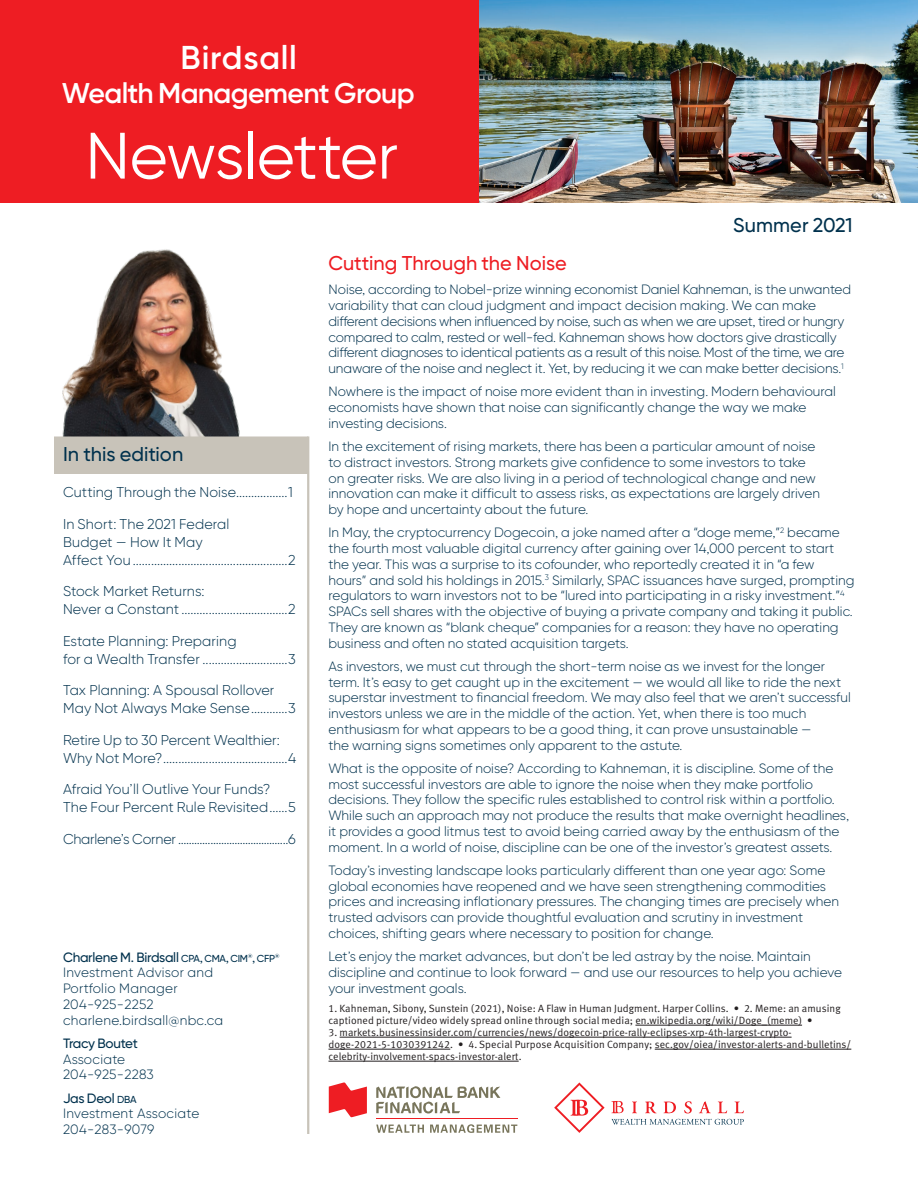
<style>
.page{position:relative;width:918px;height:1188px;background:#fff}
.page>*{position:absolute;margin:0;border:0;box-sizing:border-box;transform-origin:0 0}
.t1{font:65.4px "Gilroy BN";letter-spacing:-.01em;color:#fff}
.t2{font:600 33px "Gilroy BN";letter-spacing:.02em;color:#fff}
.t3{font:600 28.5px "Gilroy BN";letter-spacing:-.025em;color:#fff}
.MASTER_Head{font:500 19.95px "Gilroy BN";color:#ee1d23}
.MASTER_TOC_title{font:500 19.95px "Gilroy BN";color:#00314d}
.MASTER_Cover_Date{font:500 19.95px "Gilroy BN";letter-spacing:.005em;color:#00314d}
.t4{font:300 14.25px/18px "Gilroy BN";letter-spacing:.005em;color:#00314d}
.t5{font:300 14.25px "Gilroy BN";letter-spacing:-.015em;color:#00314d}
.MASTER_Body{font:300 13.5px/15.8px "Gilroy BN";color:#00314d}
.MASTER_Body-2{font:300 13.5px/15.8px "Gilroy BN";letter-spacing:.02em;color:#00314d}
.MASTER_Body-3{font:500 13.5px "Gilroy BN";letter-spacing:-.02em;color:#00314d}
.MASTER_Legal{font:10.5px/12px "Meta Normal LF";letter-spacing:.01em;color:#231f20}
.s1{font-size:10.2px}
</style>
<div class="page">
<img style="left:478px;top:0;width:440px;height:203px">
<hr style="left:635px;top:1025px;width:167px;height:1px;background:#231f20">
<hr style="left:340px;top:1037px;width:452px;height:1px;background:#231f20">
<hr style="left:328px;top:1049px;width:122px;height:1px;background:#231f20">
<hr style="left:655px;top:1049px;width:196px;height:1px;background:#231f20">
<hr style="left:328px;top:1061px;width:191px;height:1px;background:#231f20">
<div style="left:0;top:0;width:478px;height:203px;background:#ee1d23"></div>
<svg style="left:329px;top:1082px;width:38px;height:35px"></svg>
<svg style="left:376px;top:1125px;width:48px;height:8px"></svg>
<svg style="left:430px;top:1124px;width:87px;height:9px"></svg>
<hr style="left:376px;top:1118px;width:141px;height:1px;background:#ee1d23">
<svg style="left:376px;top:1086px;width:124px;height:28px"></svg>
<svg style="left:611px;top:1119px;width:133px;height:6px"></svg>
<svg style="left:632px;top:1102px;width:5px;height:11px"></svg>
<svg style="left:645px;top:1102px;width:12px;height:11px"></svg>
<svg style="left:664px;top:1102px;width:12px;height:11px"></svg>
<svg style="left:684px;top:1101px;width:8px;height:12px"></svg>
<svg style="left:699px;top:1101px;width:12px;height:12px"></svg>
<svg style="left:718px;top:1102px;width:9px;height:11px"></svg>
<svg style="left:734px;top:1102px;width:10px;height:11px"></svg>
<svg style="left:554px;top:1082px;width:51px;height:51px"></svg>
<svg style="left:611px;top:1101px;width:13px;height:12px"></svg>
<img style="left:62px;top:249px;width:178px;height:187px">
<hr style="left:307px;top:436px;width:2px;height:698px;background:#c8c3b9">
<div style="left:54px;top:436px;width:254px;height:38px;background:#c8c3b9"></div>
<p class="t2" style="left:181px;top:37px;width:118px">Birdsall</p>
<p class="t3" style="left:62px;top:75px;width:354px">Wealth Management Group</p>
<p class="t1" style="left:85px;top:116px;width:314px">Newsletter</p>
<p class="MASTER_Cover_Date" style="left:733px;top:213px;width:121px">Summer 2021</p>
<p class="MASTER_TOC_title" style="left:63px;top:442px;width:122px">In this edition</p>
<p class="t4" style="left:63px;top:483px;width:231px">Cutting Through the Noise.................1</p>
<p class="t4" style="left:63px;top:515px;width:234px">In Short: The 2021 Federal<br>Budget — How It May<br>Affect You ...................................................2</p>
<p class="t4" style="left:63px;top:582px;width:234px">Stock Market Returns:<br>Never a Constant ...................................2</p>
<p class="t4" style="left:63px;top:632px;width:234px">Estate Planning: Preparing<br>for a Wealth Transfer ............................3</p>
<p class="t4" style="left:63px;top:681px;width:234px">Tax Planning: A Spousal Rollover<br>May Not Always Make Sense............3</p>
<p class="t4" style="left:63px;top:731px;width:235px">Retire Up to 30 Percent Wealthier:<br>Why Not More?.........................................4</p>
<p class="t4" style="left:63px;top:780px;width:234px">Afraid You’ll Outlive Your Funds?<br>The Four Percent Rule Revisited......5</p>
<p class="t5" style="left:63px;top:830px;width:234px">Charlene’s Corner .........................................6</p>
<p class="MASTER_Body-3" style="left:63px;top:948px;width:218px">Charlene M. Birdsall <span class="s1">CPA, CMA, CIM</span><sup>®</sup><span class="s1">, CFP</span><sup>®</sup></p>
<p class="MASTER_Body-2" style="left:63px;top:965px;width:152px">Investment Advisor and<br>Portfolio Manager</p>
<p class="MASTER_Body-2" style="left:63px;top:996px;width:162px">204-925-2252 charlene.birdsall@nbc.ca</p>
<p class="MASTER_Body-3" style="left:63px;top:1035px;width:76px">Tracy Boutet</p>
<p class="MASTER_Body" style="left:63px;top:1051px;width:92px">Associate<br>204-925-2283</p>
<p class="MASTER_Body-3" style="left:63px;top:1089px;width:75px">Jas Deol <span class="s1">DBA</span></p>
<p class="MASTER_Body-2" style="left:63px;top:1106px;width:138px">Investment Associate</p>
<p class="MASTER_Body" style="left:63px;top:1121px;width:93px">204-283-9079</p>
<p class="MASTER_Head" style="left:328px;top:250px;width:240px">Cutting Through the Noise</p>
<p class="MASTER_Body" style="left:328px;top:282px;width:524px">Noise, according to Nobel-prize winning economist Daniel Kahneman, is the unwanted variability that can cloud judgment and impact decision making. We can make different decisions when influenced by noise, such as when we are upset, tired or hungry compared to calm, rested or well-fed. Kahneman shows how doctors give drastically different diagnoses to identical patients as a result of this noise. Most of the time, we are unaware of the noise and neglect it. Yet, by reducing it we can make better decisions.<sup>1</sup></p>
<p class="MASTER_Body" style="left:328px;top:384px;width:509px">Nowhere is the impact of noise more evident than in investing. Modern behavioural economists have shown that noise can significantly change the way we make investing decisions.</p>
<p class="MASTER_Body" style="left:328px;top:438px;width:493px">In the excitement of rising markets, there has been a particular amount of noise to distract investors. Strong markets give confidence to some investors to take on greater risks. We are also living in a period of technological change and new innovation can make it difficult to assess risks, as expectations are largely driven by hope and uncertainty about the future.</p>
<p class="MASTER_Body" style="left:328px;top:525px;width:527px">In May, the cryptocurrency Dogecoin, a joke named after a “doge meme,”<sup>2</sup> became the fourth most valuable digital currency after gaining over 14,000 percent to start the year. This was a surprise to its cofounder, who reportedly created it in “a few hours” and sold his holdings in 2015.<sup>3</sup> Similarly, SPAC issuances have surged, prompting regulators to warn investors not to be “lured into participating in a risky investment.”<sup>4<br></sup>SPACs sell shares with the objective of buying a private company and taking it public.<br>They are known as “blank cheque” companies for a reason: they have no operating business and often no stated acquisition targets.</p>
<p class="MASTER_Body" style="left:328px;top:658px;width:524px">As investors, we must cut through the short-term noise as we invest for the longer term. It’s easy to get caught up in the excitement — we would all like to ride the next superstar investment to financial freedom. We may also feel that we aren’t successful investors unless we are in the middle of the action. Yet, when there is too much enthusiasm for what appears to be a good thing, it can prove unsustainable —<br>the warning signs sometimes only apparent to the astute.</p>
<p class="MASTER_Body" style="left:328px;top:760px;width:522px">What is the opposite of noise? According to Kahneman, it is discipline. Some of the most successful investors are able to ignore the noise when they make portfolio decisions. They follow the specific rules established to control risk within a portfolio.<br>While such an approach may not produce the results that make overnight headlines, it provides a good litmus test to avoid being carried away by the enthusiasm of the moment. In a world of noise, discipline can be one of the investor’s greatest assets.</p>
<p class="MASTER_Body" style="left:328px;top:862px;width:512px">Today’s investing landscape looks particularly different than one year ago: Some global economies have reopened and we have seen strengthening commodities prices and increasing inflationary pressures. The changing times are precisely when trusted advisors can provide thoughtful evaluation and scrutiny in investment choices, shifting gears where necessary to position for change.</p>
<p class="MASTER_Body" style="left:328px;top:948px;width:515px">Let’s enjoy the market advances, but don’t be led astray by the noise. Maintain discipline and continue to look forward — and use our resources to help you achieve your investment goals.</p>
<p class="MASTER_Legal" style="left:328px;top:1002px;width:514px">1. Kahneman, Sibony, Sunstein (2021), Noise: A Flaw in Human Judgment. Harper Collins. • 2. Meme: an amusing captioned picture/video widely spread online through social media; en.wikipedia.org/wiki/Doge_(meme) •</p>
<p class="MASTER_Legal" style="left:328px;top:1026px;width:524px">3. markets.businessinsider.com/currencies/news/dogecoin-price-rally-eclipses-xrp-4th-largest-crypto&shy;doge-2021-5-1030391242. • 4. Special Purpose Acquisition Company; sec.gov/oiea/investor-alerts-and-bulletins/ celebrity-involvement-spacs-investor-alert.</p>
</div>
